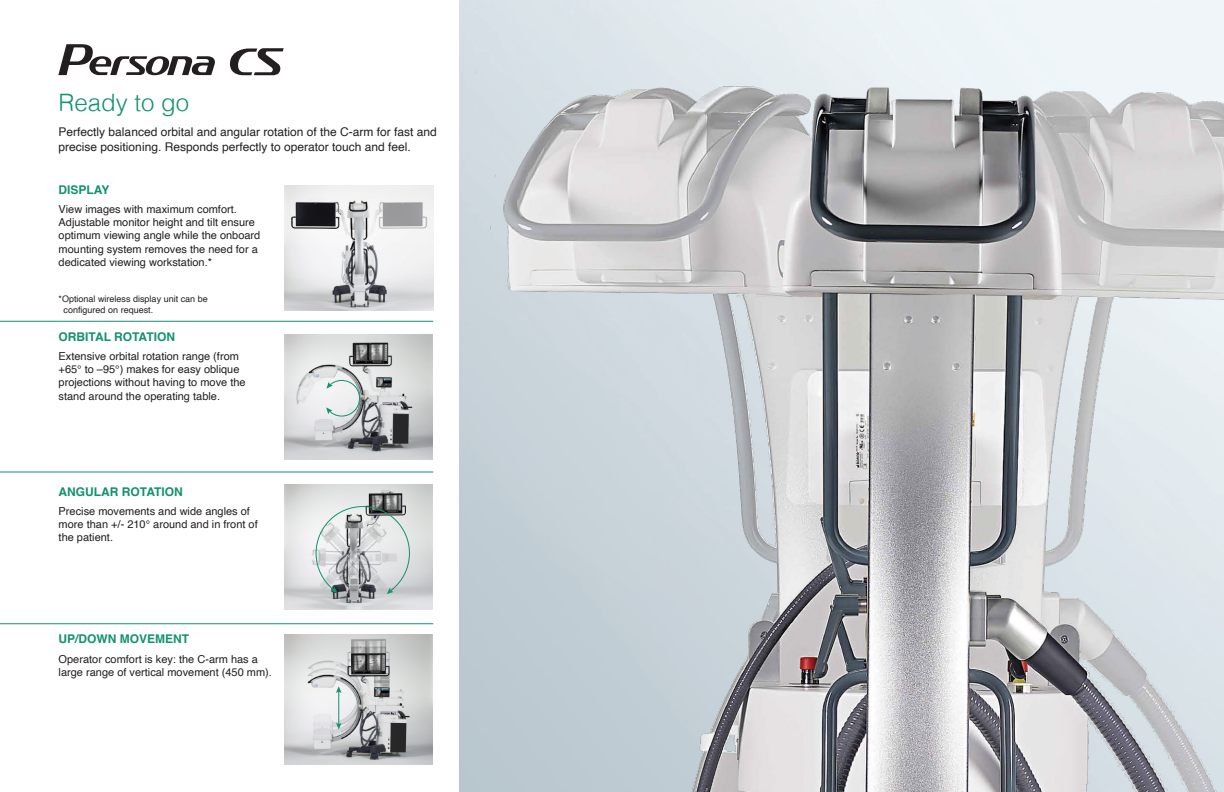
<style>
.page{position:relative;width:1224px;height:792px;background:#fff}
.page>*{position:absolute;margin:0;border:0;box-sizing:border-box;transform-origin:0 0}
.t1{font:300 24px "Helvetica";color:#12926d}
.t2{font:12px/14.4px "Helvetica";color:#231f20}
.t3{font:700 12px "Helvetica";color:#12926d}
.t4{font:11px/13.2px "Helvetica";color:#231f20}
.t5{font:9px/10.8px "Helvetica";color:#231f20}
</style>
<div class="page">
<img style="left:460px;top:0;width:764px;height:792px">
<hr style="left:0;top:321px;width:433px;height:1px;background:#12926d">
<hr style="left:0;top:472px;width:433px;height:1px;background:#12926d">
<hr style="left:0;top:623px;width:433px;height:1px;background:#12926d">
<svg style="left:58px;top:44px;width:157px;height:31px"></svg>
<svg style="left:230px;top:48px;width:54px;height:28px"></svg>
<img style="left:284px;top:334px;width:149px;height:126px">
<img style="left:284px;top:485px;width:148px;height:125px">
<img style="left:284px;top:635px;width:148px;height:130px">
<svg style="left:326px;top:379px;width:35px;height:38px"></svg>
<svg style="left:315px;top:506px;width:95px;height:88px;background:#c1c6c6"></svg>
<hr style="left:338px;top:691px;width:1px;height:34px;background:#12926d">
<svg style="left:336px;top:723px;width:6px;height:6px"></svg>
<svg style="left:336px;top:686px;width:6px;height:7px"></svg>
<img style="left:284px;top:185px;width:150px;height:125px">
<h1 class="t1" style="left:58px;top:82px;width:132px">Ready to go</h1>
<p class="t2" style="left:59px;top:125px;width:380px">Perfectly balanced orbital and angular rotation of the C-arm for fast and precise positioning. Responds perfectly to operator touch and feel.</p>
<p class="t3" style="left:59px;top:182px;width:52px">DISPLAY</p>
<p class="t4" style="left:59px;top:203px;width:203px">View images with maximum comfort.<br>Adjustable monitor height and tilt ensure optimum viewing angle while the onboard mounting system removes the need for a dedicated viewing workstation.*</p>
<p class="t5" style="left:64px;top:293px;width:146px;text-indent:-5px">*Optional wireless display unit can be configured on request.</p>
<p class="t3" style="left:59px;top:329px;width:118px">ORBITAL ROTATION</p>
<p class="t4" style="left:59px;top:350px;width:189px">Extensive orbital rotation range (from +65° to –95°) makes for easy oblique projections without having to move the stand around the operating table.</p>
<p class="t3" style="left:59px;top:484px;width:126px">ANGULAR ROTATION</p>
<p class="t4" style="left:59px;top:505px;width:201px">Precise movements and wide angles of more than +/- 210° around and in front of the patient.</p>
<p class="t3" style="left:59px;top:632px;width:132px">UP/DOWN MOVEMENT</p>
<p class="t4" style="left:59px;top:652px;width:215px">Operator comfort is key: the C-arm has a large range of vertical movement (450 mm).</p>
</div>
